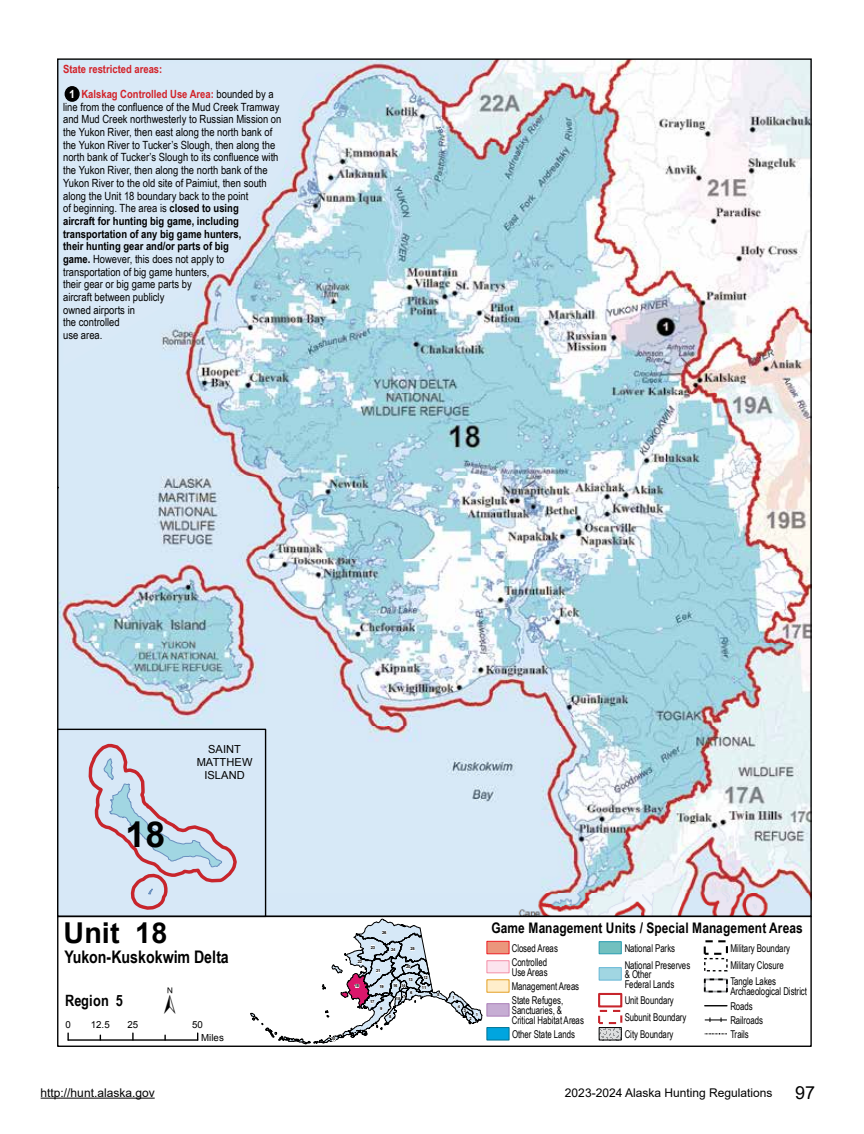
<style>
.page{position:relative;width:864px;height:1134px;background:#fff}
.page>*{position:absolute;margin:0;border:0;box-sizing:border-box;transform-origin:0 0}
.t1{font:37.8px "ESRI North";color:#000}
.t2{font:700 35.7px "Arial";color:#000}
.t3{font:700 28.8px "Arial";letter-spacing:.005em;color:#000}
.t4{font:18px "Arial";color:#000}
.t5{font:700 17.25px "Arial Narrow";color:#000}
.t6{font:700 15.6px "Arial Narrow";letter-spacing:.01em;color:#000}
.t7{font:700 14.55px "Arial Narrow";letter-spacing:.005em;color:#000}
.t8{font:12px "Arial";color:#000}
.t9{font:11.25px/12.8px "Arial Narrow";color:#000}
.t10{font:700 11.25px "Arial Narrow";color:#d2232a}
.t11{font:700 11.25px "Arial";color:#fff;scale:.96 1}
.t12{font:11.1px/12.8px "Arial";letter-spacing:-.005em;color:#000;text-align:center}
.t13{font:10.8px/9.8px "Arial Narrow";letter-spacing:-.01em;color:#000;scale:.89 1}
.t14{font:9.75px/12.8px "Arial";letter-spacing:-.01em;color:#000}
.t15{font:700 4.2px "Arial";letter-spacing:-.055em;color:#000}
.s1{font-weight:700;color:#d2232a}
.s2{font-weight:700}
</style>
<div class="page">
<hr style="left:41px;top:1098px;width:114px;height:1px;background:#000">
<img style="left:57px;top:58px;width:755px;height:858px">
<div style="left:58px;top:729px;width:208px;height:187px;background:#d7e8f7"></div>
<svg style="left:88px;top:743px;width:149px;height:167px"></svg>
<div style="left:57px;top:729px;width:209px;height:188px;border:1px solid #000"></div>
<div style="left:57px;top:916px;width:755px;height:131px;border:1px solid #000"></div>
<svg style="left:703px;top:940px;width:25px;height:32px"></svg>
<svg style="left:703px;top:978px;width:25px;height:15px"></svg>
<svg style="left:705px;top:1033px;width:22px;height:1px"></svg>
<div style="left:487px;top:941px;width:22px;height:13px;background:#eb967c;border:1px solid #ed1d24"></div>
<div style="left:487px;top:961px;width:22px;height:12px;background:#fce4ee;border:1px solid #f490a9"></div>
<div style="left:487px;top:1004px;width:22px;height:12px;background:#c6add3;border:1px solid #ac81b9"></div>
<svg style="left:705px;top:1005px;width:22px;height:1px"></svg>
<svg style="left:705px;top:1018px;width:22px;height:4px"></svg>
<div style="left:487px;top:980px;width:22px;height:12px;background:#ffeecb"></div>
<div style="left:598px;top:993px;width:24px;height:14px;border:2px solid #c7252c"></div>
<div style="left:599px;top:968px;width:22px;height:12px;background:#a1d6e2;border:1px solid #66b7d6"></div>
<svg style="left:598px;top:1010px;width:24px;height:31px"></svg>
<div style="left:599px;top:942px;width:22px;height:12px;background:#72c0bf;border:1px solid #289cb0"></div>
<div style="left:487px;top:1028px;width:22px;height:12px;background:#00a5df;border:1px solid #007393"></div>
<svg style="left:67px;top:1033px;width:2px;height:7px"></svg>
<svg style="left:132px;top:1033px;width:2px;height:6px"></svg>
<hr style="left:68px;top:1039px;width:130px;height:2px;background:#000">
<svg style="left:250px;top:918px;width:233px;height:127px"></svg>
<svg style="left:63px;top:63px;width:318px;height:303px;fill:#d9e9f7"></svg>
<div style="left:65px;top:87px;width:14px;height:14px;background:#000;border-radius:50%"></div>
<div style="left:65px;top:86px;width:15px;height:16px;border:1px solid #000;border-radius:50%"></div>
<p class="t10" style="left:63px;top:60px;width:101px">State restricted areas:</p>
<p class="t9" style="left:63px;top:87px;width:220px;text-indent:18px"><span class="s1">Kalskag Controlled Use Area:</span> bounded by a line from the confluence of the Mud Creek Tramway and Mud Creek northwesterly to Russian Mission on the Yukon River, then east along the north bank of the Yukon River to Tucker’s Slough, then along the north bank of Tucker’s Slough to its confluence with the Yukon River, then along the north bank of the Yukon River to the old site of Paimiut, then south along the Unit 18 boundary back to the point<br>of beginning. The area is <span class="s2">closed to using<br>aircraft for hunting big game, including transportation of any big game hunters,<br>their hunting gear and/or parts of big<br>game.</span> However, this does not apply to transportation of big game hunters,<br>their gear or big game parts by<br>aircraft between publicly<br>owned airports in<br>the controlled<br>use area.</p>
<p class="t11" style="left:69px;top:86px;width:8px">1</p>
<h2 class="t2" style="left:126px;top:810px;width:41px">18</h2>
<h3 class="t3" style="left:64px;top:914px;width:105px">Unit 18</h3>
<p class="t12" style="left:197px;top:743px;width:57px">SAINT<br>MATTHEW<br>ISLAND</p>
<h3 class="t5" style="left:64px;top:944px;width:166px">Yukon-Kuskokwim Delta</h3>
<h3 class="t6" style="left:65px;top:989px;width:59px">Region 5</h3>
<h1 class="t1" style="left:164px;top:979px;width:13px">±</h1>
<p class="t14" style="left:66px;top:1018px;width:7px">0</p>
<p class="t14" style="left:91px;top:1018px;width:20px">12.5</p>
<p class="t14" style="left:128px;top:1018px;width:12px">25</p>
<p class="t14" style="left:201px;top:1018px;width:24px;text-indent:-9px">50<br>Miles</p>
<p class="t15" style="left:331px;top:1036px;width:6px">10</p>
<p class="t15" style="left:382px;top:930px;width:6px">26</p>
<p class="t15" style="left:358px;top:959px;width:6px">22</p>
<p class="t15" style="left:371px;top:944px;width:6px">23</p>
<p class="t15" style="left:376px;top:968px;width:6px">21</p>
<p class="t15" style="left:391px;top:947px;width:6px">24</p>
<p class="t15" style="left:411px;top:946px;width:6px">25</p>
<p class="t15" style="left:406px;top:964px;width:6px">20</p>
<p class="t15" style="left:408px;top:977px;width:6px">13</p>
<p class="t15" style="left:423px;top:974px;width:6px">12</p>
<p class="t15" style="left:393px;top:982px;width:6px">16</p>
<p class="t15" style="left:355px;top:983px;width:6px">18</p>
<p class="t15" style="left:401px;top:983px;width:6px">14</p>
<p class="t15" style="left:379px;top:983px;width:6px">19</p>
<p class="t15" style="left:370px;top:999px;width:6px">17</p>
<p class="t15" style="left:380px;top:1006px;width:4px">9</p>
<p class="t15" style="left:410px;top:990px;width:4px">6</p>
<p class="t15" style="left:403px;top:994px;width:4px">7</p>
<p class="t15" style="left:396px;top:995px;width:6px">15</p>
<p class="t15" style="left:389px;top:1014px;width:4px">8</p>
<p class="t15" style="left:422px;top:984px;width:6px">11</p>
<p class="t15" style="left:437px;top:992px;width:4px">5</p>
<p class="t15" style="left:453px;top:995px;width:4px">1</p>
<p class="t15" style="left:458px;top:1004px;width:4px">4</p>
<p class="t15" style="left:464px;top:1008px;width:4px">3</p>
<p class="t15" style="left:476px;top:1012px;width:4px">1</p>
<p class="t15" style="left:470px;top:1015px;width:4px">2</p>
<p class="t7" style="left:492px;top:917px;width:313px">Game Management Units / Special Management Areas</p>
<p class="t13" style="left:512px;top:940px;width:53px;line-height:14.2px">Closed Areas<br>Controlled</p>
<p class="t13" style="left:512px;top:964px;width:77px;line-height:14.4px">Use Areas<br>Management Areas<br>State Refuges,</p>
<p class="t13" style="left:512px;top:1005px;width:83px">Sanctuaries, &amp;<br>Critical HabitatAreas</p>
<p class="t13" style="left:625px;top:942px;width:58px">National Parks</p>
<p class="t13" style="left:730px;top:943px;width:69px">Military Boundary</p>
<p class="t13" style="left:730px;top:960px;width:61px">Military Closure</p>
<p class="t13" style="left:625px;top:960px;width:75px">National Preserves &amp; Other<br>Federal Lands</p>
<p class="t13" style="left:625px;top:1008px;width:71px;line-height:16.8px">Subunit Boundary<br>City Boundary</p>
<p class="t13" style="left:730px;top:976px;width:88px">Tangle Lakes<br>Archaeological District</p>
<p class="t13" style="left:625px;top:995px;width:57px">Unit Boundary</p>
<p class="t13" style="left:730px;top:998px;width:38px;line-height:14.1px">Roads<br>Railroads<br>Trails</p>
<p class="t13" style="left:512px;top:1029px;width:72px">Other State Lands</p>
<p class="t8" style="left:41px;top:1084px;width:116px">http://hunt.alaska.gov</p>
<p class="t8" style="left:565px;top:1084px;width:209px">2023-2024 Alaska Hunting Regulations</p>
<h3 class="t4" style="left:795px;top:1080px;width:22px">97</h3>
</div>
